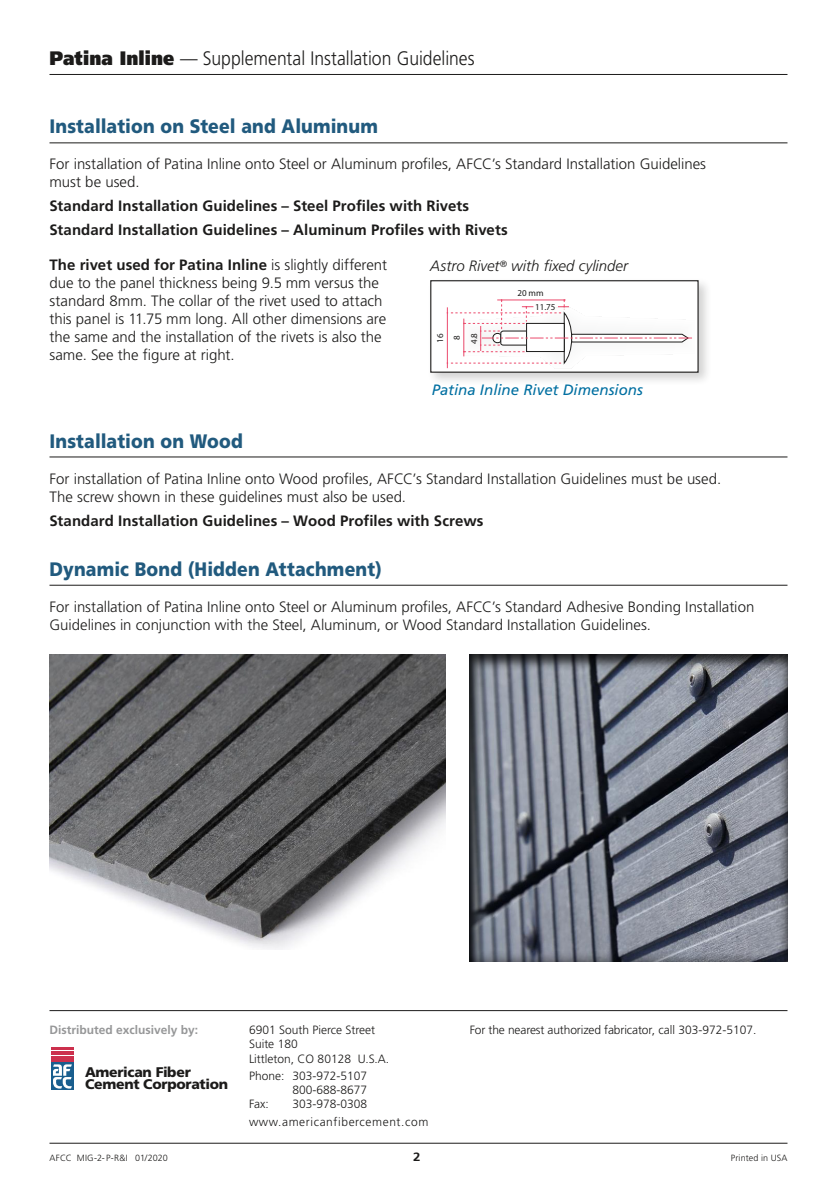
<style>
.page{position:relative;width:837px;height:1188px;background:#fff}
.page>*{position:absolute;margin:0;border:0;box-sizing:border-box;transform-origin:0 0}
.Sub_1_w______below{font:900 19.5px "Frutiger";letter-spacing:.01em;color:#215a7e;scale:.9 1}
.t1{font:300 19.5px "Frutiger";color:#1c1b1a;scale:.9 1}
.text_-_line_item_w_n{font:300 15px/18px "Frutiger";letter-spacing:-.005em;color:#1c1b1a}
.text_-_line_item_w_n-2{font:700 15px "Frutiger";letter-spacing:.005em;color:#1c1b1a}
.text_-_line_item_w_n-3{font:italic 300 15px "Frutiger";color:#1c1b1a}
.text_-_line_item_w_n-4{font:italic 15px "Frutiger";letter-spacing:.005em;color:#006fa1}
.t2{font:900 13.95px/12.6px "Frutiger";letter-spacing:-.02em;color:#1c1b1a}
.St_Address{font:300 12px "Frutiger";color:#1c1b1a}
.SUB_3{font:300 12px "Frutiger";letter-spacing:-.01em;color:#1c1b1a}
.Telephone{font:300 12px "Frutiger";color:#1c1b1a}
.web_email{font:300 12px "Frutiger";letter-spacing:.05em;color:#1c1b1a}
.SUB_3-2{font:700 12px "Frutiger";color:#969798}
.t3{font:700 12px "Frutiger";color:#1c1b1a;scale:1.1 1}
.t4{font:300 9px "Frutiger";letter-spacing:.01em;color:#1c1b1a}
.t5{font:9px/13.4px "Frutiger";color:#1c1b1a}
.s1{font-weight:900}
.s2{font-weight:700}
</style>
<div class="page">
<hr style="left:50px;top:1010px;width:738px;height:1px;background:#1c1b1a">
<div style="left:51px;top:1063px;width:22px;height:27px;background:#195e8e"></div>
<svg style="left:53px;top:1064px;width:19px;height:25px"></svg>
<hr style="left:51px;top:1047px;width:22px;height:3px;background:#cc304d">
<hr style="left:51px;top:1051px;width:22px;height:4px;background:#cc304d">
<div style="left:51px;top:1056px;width:22px;height:6px;background:#cc304d"></div>
<hr style="left:50px;top:457px;width:738px;height:1px;background:#1c1b1a">
<hr style="left:50px;top:585px;width:738px;height:1px;background:#1c1b1a">
<img style="left:50px;top:654px;width:395px;height:295px">
<div style="left:469px;top:654px;width:319px;height:309px;background:#1c1b1a;opacity:.75"></div>
<hr style="left:50px;top:74px;width:738px;height:1px;background:#1c1b1a">
<div style="left:427px;top:277px;width:285px;height:110px;background:#1c1b1a;opacity:.2"></div>
<div style="left:431px;top:281px;width:267px;height:91px;background:#fff"></div>
<div style="left:430px;top:280px;width:269px;height:93px;border:1px solid #1c1b1a"></div>
<svg style="left:433px;top:299px;width:262px;height:73px"></svg>
<hr style="left:50px;top:1143px;width:738px;height:1px;background:#1c1b1a">
<hr style="left:50px;top:142px;width:738px;height:1px;background:#1c1b1a">
<h1 class="t1" style="left:50px;top:47px;width:474px"><span class="s1">Patina Inline</span> — Supplemental Installation Guidelines</h1>
<p class="Sub_1_w______below" style="left:50px;top:115px;width:366px">Installation on Steel and Aluminum</p>
<p class="text_-_line_item_w_n" style="left:50px;top:155px;width:658px">For installation of Patina Inline onto Steel or Aluminum profiles, AFCC’s Standard Installation Guidelines must be used.</p>
<p class="text_-_line_item_w_n-2" style="left:50px;top:197px;width:421px">Standard Installation Guidelines – Steel Profiles with Rivets</p>
<p class="text_-_line_item_w_n-2" style="left:50px;top:221px;width:460px">Standard Installation Guidelines – Aluminum Profiles with Rivets</p>
<p class="text_-_line_item_w_n" style="left:50px;top:256px;width:339px"><span class="s2">The rivet used for Patina Inline</span> is slightly different due to the panel thickness being 9.5 mm versus the standard 8mm. The collar of the rivet used to attach this panel is 11.75 mm long. All other dimensions are the same and the installation of the rivets is also the same. See the figure at right.</p>
<p class="text_-_line_item_w_n-3" style="left:430px;top:257px;width:200px">Astro Rivet<sup>®</sup> with fixed cylinder</p>
<p class="t5" style="left:535px;top:287px;width:22px;text-indent:-18px">20 mm<br>11.75</p>
<p class="t5" style="left:434px;top:343px;width:11px;rotate:-90deg">16</p>
<p class="t5" style="left:468px;top:344px;width:13px;rotate:-90deg">4.8</p>
<p class="t5" style="left:451px;top:340px;width:6px;rotate:-90deg">8</p>
<p class="text_-_line_item_w_n-4" style="left:432px;top:381px;width:213px">Patina Inline Rivet Dimensions</p>
<p class="Sub_1_w______below" style="left:50px;top:429px;width:216px">Installation on Wood</p>
<p class="text_-_line_item_w_n" style="left:50px;top:469px;width:673px">For installation of Patina Inline onto Wood profiles, AFCC’s Standard Installation Guidelines must be used.<br>The screw shown in these guidelines must also be used.</p>
<p class="text_-_line_item_w_n-2" style="left:50px;top:512px;width:435px">Standard Installation Guidelines – Wood Profiles with Screws</p>
<p class="Sub_1_w______below" style="left:50px;top:557px;width:371px">Dynamic Bond (Hidden Attachment)</p>
<p class="text_-_line_item_w_n" style="left:50px;top:598px;width:706px">For installation of Patina Inline onto Steel or Aluminum profiles, AFCC’s Standard Adhesive Bonding Installation<br>Guidelines in conjunction with the Steel, Aluminum, or Wood Standard Installation Guidelines.</p>
<p class="SUB_3-2" style="left:50px;top:1023px;width:150px">Distributed exclusively by:</p>
<p class="t2" style="left:85px;top:1065px;width:145px">American Fiber<br>Cement Corporation</p>
<p class="St_Address" style="left:249px;top:1023px;width:128px">6901 South Pierce Street</p>
<p class="St_Address" style="left:249px;top:1038px;width:50px">Suite 180</p>
<p class="St_Address" style="left:249px;top:1052px;width:142px">Littleton, CO 80128 U.S.A.</p>
<p class="Telephone" style="left:249px;top:1069px;width:120px">Phone: 303-972-5107</p>
<p class="Telephone" style="left:292px;top:1083px;width:76px">800-688-8677</p>
<p class="Telephone" style="left:249px;top:1097px;width:21px">Fax:</p>
<p class="Telephone" style="left:292px;top:1097px;width:76px">303-978-0308</p>
<p class="web_email" style="left:249px;top:1116px;width:181px">www.americanfibercement.com</p>
<p class="SUB_3" style="left:470px;top:1023px;width:288px">For the nearest authorized fabricator, call 303-972-5107.</p>
<p class="t4" style="left:50px;top:1153px;width:120px">AFCC MIG-2-P-R&amp;I 01/2020</p>
<p class="t3" style="left:413px;top:1150px;width:8px">2</p>
<p class="t4" style="left:731px;top:1153px;width:58px">Printed in USA</p>
</div>
